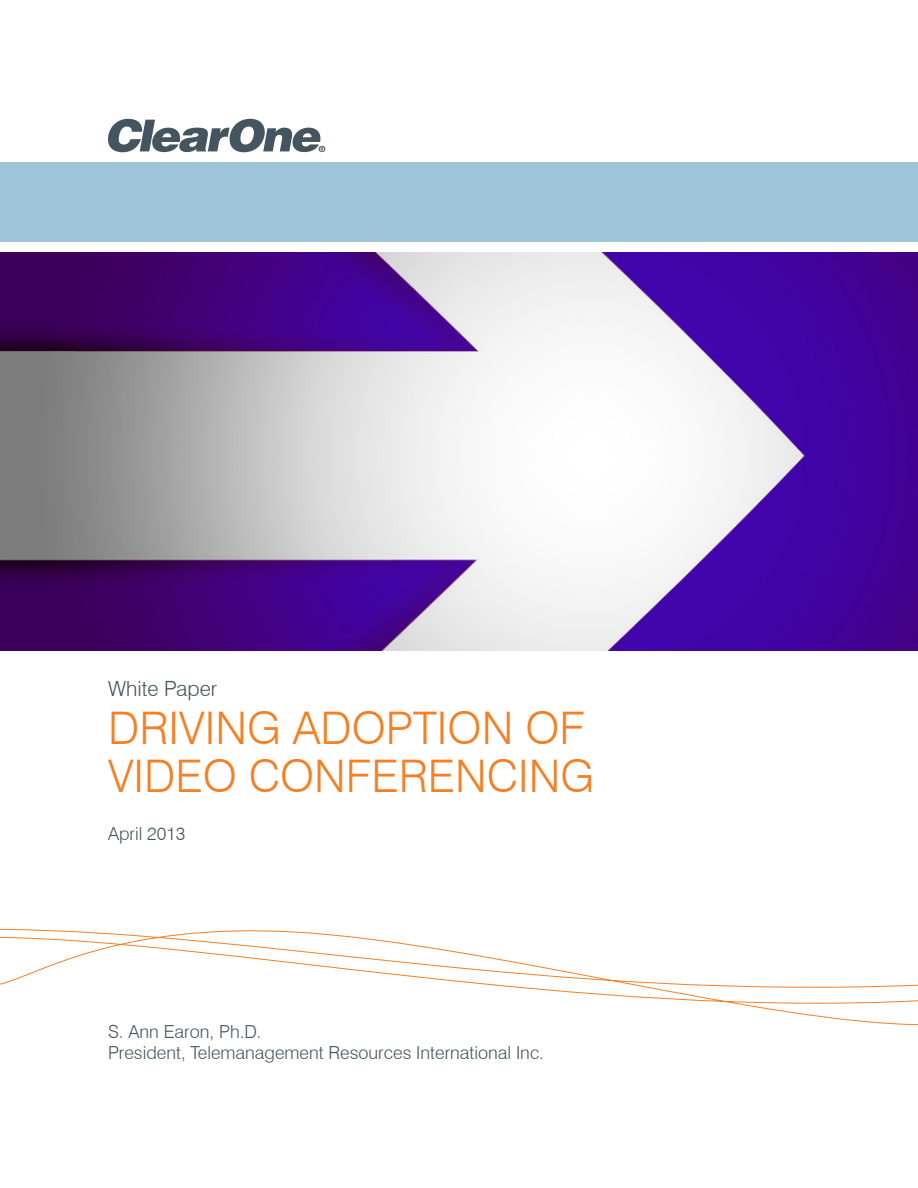
<style>
.page{position:relative;width:918px;height:1188px;background:#fff}
.page>*{position:absolute;margin:0;border:0;box-sizing:border-box;transform-origin:0 0}
.t1{font:300 45px/48px "Swiss 721 BT";color:#f48026}
.t2{font:300 21px "Swiss 721 BT";color:#45555f}
.t3{font:300 18px "Swiss 721 BT";color:#45555f}
</style>
<div class="page">
<svg style="left:108px;top:119px;width:217px;height:33px"></svg>
<svg style="left:0;top:928px;width:918px;height:97px"></svg>
<div style="left:0;top:162px;width:918px;height:80px;background:#9ec4da"></div>
<img style="left:1px;top:253px;width:917px;height:397px">
<p class="t2" style="left:108px;top:676px;width:111px">White Paper</p>
<p class="t1" style="left:108px;top:704px;width:488px">DRIVING ADOPTION OF<br>VIDEO CONFERENCING</p>
<p class="t3" style="left:108px;top:823px;width:79px">April 2013</p>
<p class="t3" style="left:108px;top:1021px;width:155px">S. Ann Earon, Ph.D.</p>
<p class="t3" style="left:108px;top:1042px;width:438px">President, Telemanagement Resources International Inc.</p>
</div>
